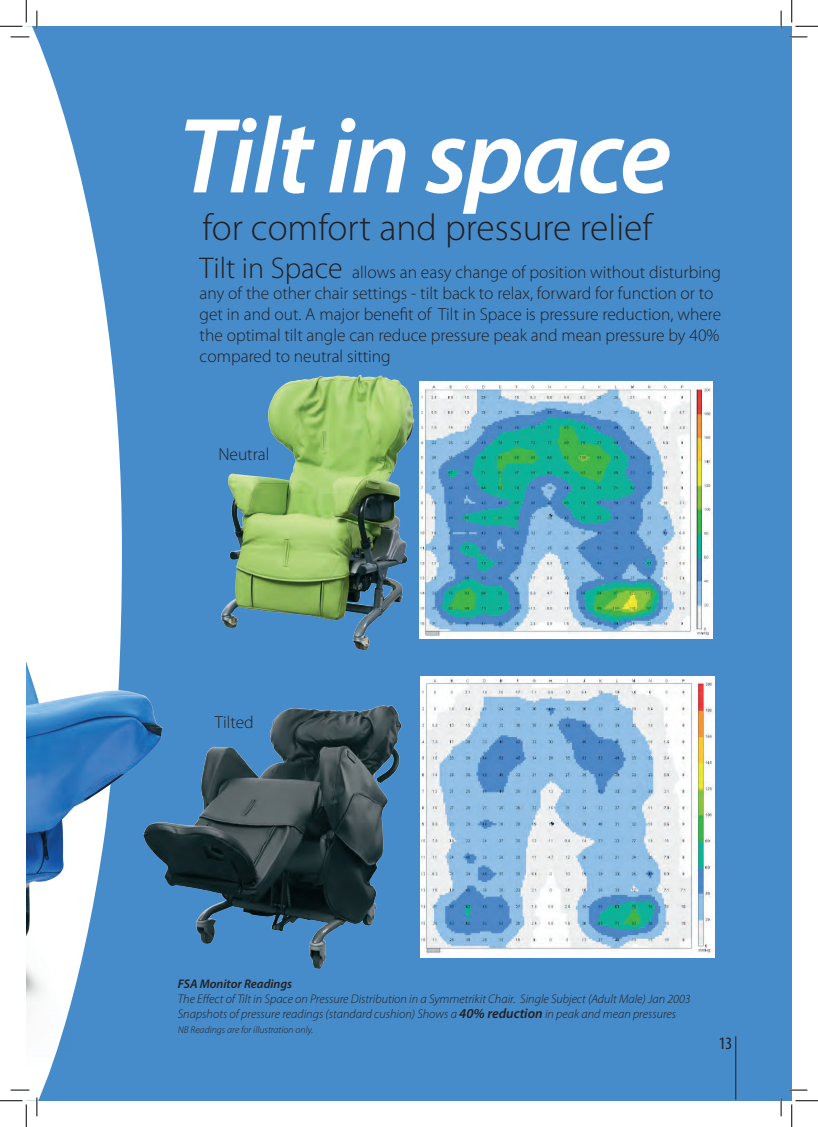
<style>
.page{position:relative;width:818px;height:1127px;background:#fff}
.page>*{position:absolute;margin:0;border:0;box-sizing:border-box;transform-origin:0 0}
.t1{font:italic 600 108px "Myriad Pro";letter-spacing:-.025em;color:#fff}
.t2{font:300 37.5px "Myriad Pro";color:#231f20}
.t3{font:300 17.5px/21px "Myriad Pro";color:#231f20}
.t4{font:condensed 17.5px "Myriad Pro";color:#231f20}
.t5{font:italic 300 12.5px/15px "Myriad Pro";color:#231f20}
.t6{font:italic 600 12.5px "Myriad Pro";color:#231f20}
.t7{font:italic 300 10px "Myriad Pro";color:#231f20}
.s1{font-size:30px}
.s2{font-weight:600;font-size:13.75px}
</style>
<div class="page">
<div style="left:26px;top:26px;width:766px;height:1074px;background:#478cca"></div>
<hr style="left:735px;top:1035px;width:1px;height:64px;background:#231f20">
<img style="left:457px;top:381px;width:255px;height:257px">
<img style="left:221px;top:374px;width:236px;height:277px">
<img style="left:420px;top:676px;width:294px;height:281px">
<img style="left:179px;top:705px;width:223px;height:264px">
<img style="left:26px;top:26px;width:153px;height:1061px">
<svg style="left:11px;top:36px;width:18px;height:2px"></svg>
<svg style="left:788px;top:36px;width:19px;height:2px"></svg>
<svg style="left:11px;top:1088px;width:18px;height:2px"></svg>
<svg style="left:788px;top:1089px;width:19px;height:1px"></svg>
<svg style="left:36px;top:11px;width:2px;height:18px"></svg>
<svg style="left:36px;top:1097px;width:2px;height:18px"></svg>
<svg style="left:780px;top:11px;width:2px;height:18px"></svg>
<svg style="left:780px;top:1097px;width:2px;height:18px"></svg>
<svg style="left:0;top:0;width:27px;height:27px"></svg>
<svg style="left:0;top:1100px;width:27px;height:26px"></svg>
<svg style="left:791px;top:0;width:27px;height:27px"></svg>
<svg style="left:791px;top:1100px;width:27px;height:26px"></svg>
<h1 class="t1" style="left:178px;top:87px;width:495px">Tilt in space</h1>
<h2 class="t2" style="left:202px;top:205px;width:451px">for comfort and pressure relief</h2>
<p class="t3" style="left:200px;top:262px;width:523px"><span class="s1">Tilt in Space</span> allows an easy change of position without disturbing any of the other chair settings - tilt back to relax, forward for function or to get in and out. A major benefit of Tilt in Space is pressure reduction, where the optimal tilt angle can reduce pressure peak and mean pressure by 40% compared to neutral sitting</p>
<p class="t3" style="left:218px;top:443px;width:53px">Neutral</p>
<p class="t3" style="left:215px;top:711px;width:40px">Tilted</p>
<p class="t6" style="left:178px;top:975px;width:116px">FSA Monitor Readings</p>
<p class="t5" style="left:178px;top:990px;width:514px">The Effect of Tilt in Space on Pressure Distribution in a Symmetrikit Chair. Single Subject (Adult Male) Jan 2003<br>Snapshots of pressure readings (standard cushion) Shows a <span class="s2">40% reduction</span> in peak and mean pressures</p>
<p class="t7" style="left:178px;top:1023px;width:137px">NB Readings are for illustration only.</p>
<p class="t4" style="left:719px;top:1032px;width:15px">13</p>
</div>
